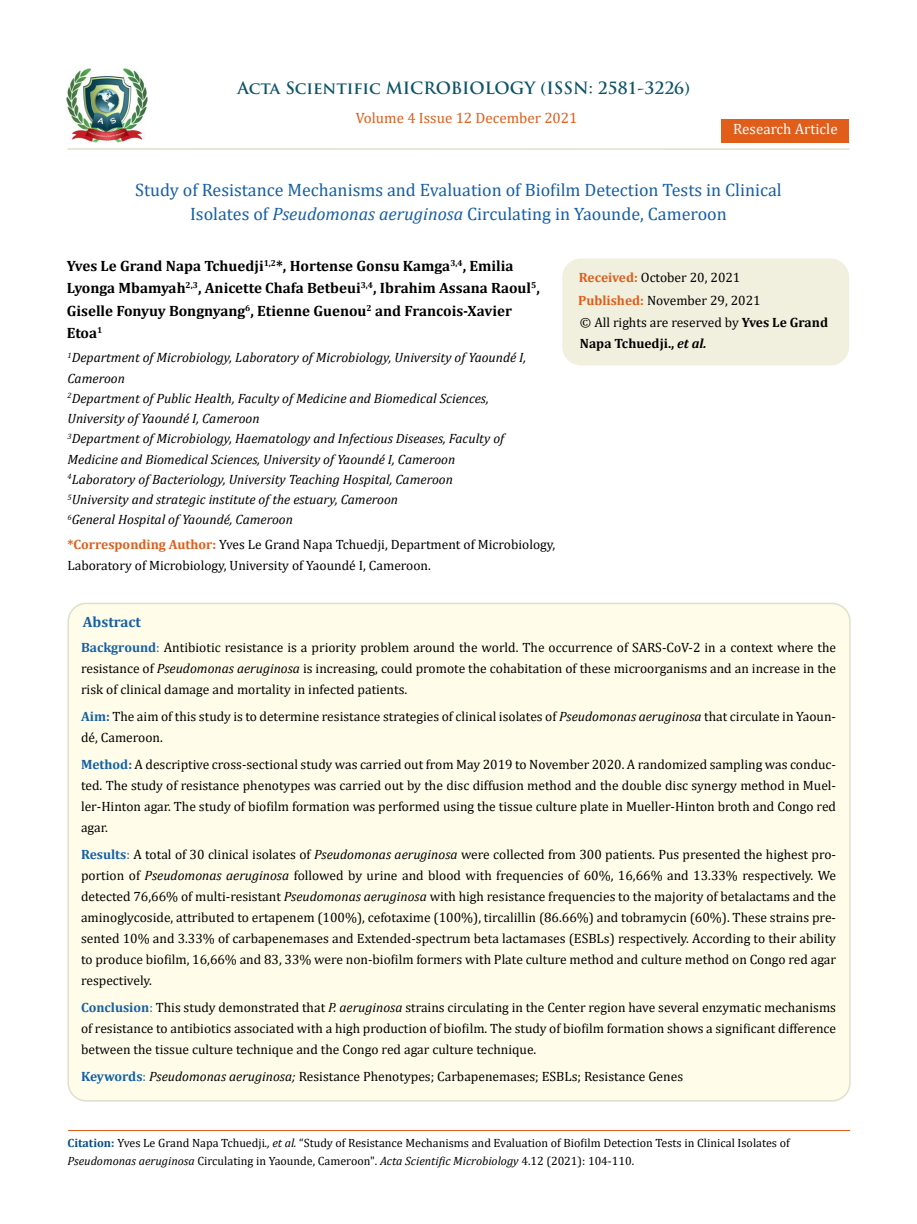
<style>
.page{position:relative;width:917px;height:1224px;background:#fff}
.page>*{position:absolute;margin:0;border:0;box-sizing:border-box;transform-origin:0 0}
.t1{font:18px/24px "Cambria";color:#1560a6;text-align:center}
.t2{font:700 16.5px "Trajan Pro";color:#0e546a}
.t3{font:700 15px/22.5px "Cambria";color:#000}
.t4{font:15px "Cambria";color:#e05d1a}
.t5{font:15px "Cambria";color:#fff}
.t6{font:700 15px "Cambria";color:#1560a6}
.t7{font:13.5px/21px "Cambria";color:#000;text-align:justify}
.t8{font:italic 13.5px/20.2px "Cambria";color:#000}
.t9{font:700 13.5px/21px "Cambria";color:#000}
.t10{font:12px/18px "Cambria";color:#000}
.s1{font-style:italic}
.s2{font-weight:700;color:#e05d1a}
.s3{font-weight:400}
.s4{font-weight:700;color:#1560a6}
.s5{color:#1560a6}
.s6{font-weight:700;color:#035089}
</style>
<div class="page">
<img style="left:67px;top:68px;width:80px;height:74px">
<div style="left:721px;top:119px;width:128px;height:23px;background:#e05d1a"></div>
<div style="left:563px;top:259px;width:285px;height:106px;background:#f1f0de;border-radius:18px"></div>
<div style="left:562px;top:259px;width:287px;height:106px;border:2px solid #f1f0de;border-radius:18px"></div>
<div style="left:68px;top:603px;width:781px;height:498px;background:#fffde9;border-radius:18px"></div>
<hr style="left:68px;top:1130px;width:781px;height:1px;background:#e05d1a">
<hr style="left:67px;top:148px;width:782px;height:2px;background:#e0dfcd">
<p class="t2" style="left:237px;top:77px;width:454px">Acta Scientific MICROBIOLOGY (ISSN: 2581-3226)</p>
<p class="t4" style="left:356px;top:109px;width:223px">Volume 4 Issue 12 December 2021</p>
<p class="t5" style="left:733px;top:120px;width:106px">Research Article</p>
<h1 class="t1" style="left:135px;top:178px;width:648px">Study of Resistance Mechanisms and Evaluation of Biofilm Detection Tests in Clinical<br>Isolates of <span class="s1">Pseudomonas aeruginosa</span> Circulating in Yaounde, Cameroon</h1>
<p class="t3" style="left:67px;top:254px;width:474px">Yves Le Grand Napa Tchuedji<sup>1,2</sup>*, Hortense Gonsu Kamga<sup>3,4</sup>, Emilia Lyonga Mbamyah<sup>2,3</sup>, Anicette Chafa Betbeui<sup>3,4</sup>, Ibrahim Assana Raoul<sup>5</sup>, Giselle Fonyuy Bongnyang<sup>6</sup>, Etienne Guenou<sup>2</sup> and Francois-Xavier Etoa<sup>1</sup></p>
<p class="t8" style="left:67px;top:347px;width:460px"><sup>1</sup>Department of Microbiology, Laboratory of Microbiology, University of Yaoundé I, Cameroon<br><sup>2</sup>Department of Public Health, Faculty of Medicine and Biomedical Sciences, University of Yaoundé I, Cameroon<br><sup>3</sup>Department of Microbiology, Haematology and Infectious Diseases, Faculty of Medicine and Biomedical Sciences, University of Yaoundé I, Cameroon <sup>4</sup>Laboratory of Bacteriology, University Teaching Hospital, Cameroon<br><sup>5</sup>University and strategic institute of the estuary, Cameroon<br><sup>6</sup>General Hospital of Yaoundé, Cameroon</p>
<p class="t7" style="left:67px;top:534px;width:489px"><span class="s2">*Corresponding Author:</span> Yves Le Grand Napa Tchuedji, Department of Microbiology,<br>Laboratory of Microbiology, University of Yaoundé I, Cameroon.</p>
<p class="t7" style="left:578px;top:266px;width:184px;line-height:23px"><span class="s2">Received:</span> October 20, 2021<br><span class="s2">Published:</span> November 29, 2021</p>
<p class="t9" style="left:580px;top:311px;width:250px"><span class="s3">© All rights are reserved by</span> Yves Le Grand<br>Napa Tchuedji., <span class="s1">et al.</span></p>
<p class="t6" style="left:83px;top:611px;width:60px">Abstract</p>
<p class="t7" style="left:81px;top:637px;width:756px"><span class="s4">Background</span><span class="s5">:</span> Antibiotic resistance is a priority problem around the world. The occurrence of SARS-CoV-2 in a context where the resistance of <span class="s1">Pseudomonas aeruginosa</span> is increasing, could promote the cohabitation of these microorganisms and an increase in the risk of clinical damage and mortality in infected patients.</p>
<p class="t7" style="left:81px;top:706px;width:756px"><span class="s4">Aim:</span> The aim of this study is to determine resistance strategies of clinical isolates of <span class="s1">Pseudomonas aeruginosa</span> that circulate in Yaoun&shy;dé, Cameroon.</p>
<p class="t7" style="left:81px;top:754px;width:756px"><span class="s4">Method:</span> A descriptive cross-sectional study was carried out from May 2019 to November 2020. A randomized sampling was conduc&shy;ted. The study of resistance phenotypes was carried out by the disc diffusion method and the double disc synergy method in Muel&shy;ler-Hinton agar. The study of biofilm formation was performed using the tissue culture plate in Mueller-Hinton broth and Congo red agar.</p>
<p class="t7" style="left:81px;top:844px;width:756px"><span class="s4">Results</span><span class="s5">:</span> A total of 30 clinical isolates of <span class="s1">Pseudomonas aeruginosa</span> were collected from 300 patients. Pus presented the highest pro&shy;portion of <span class="s1">Pseudomonas aeruginosa</span> followed by urine and blood with frequencies of 60%, 16,66% and 13.33% respectively. We detected 76,66% of multi-resistant <span class="s1">Pseudomonas aeruginosa</span> with high resistance frequencies to the majority of betalactams and the aminoglycoside, attributed to ertapenem (100%), cefotaxime (100%), tircalillin (86.66%) and tobramycin (60%). These strains pre&shy;sented 10% and 3.33% of carbapenemases and Extended-spectrum beta lactamases (ESBLs) respectively. According to their ability to produce biofilm, 16,66% and 83, 33% were non-biofilm formers with Plate culture method and culture method on Congo red agar respectively.</p>
<p class="t7" style="left:81px;top:997px;width:756px"><span class="s4">Conclusion</span><span class="s5">:</span> This study demonstrated that <span class="s1">P. aeruginosa</span> strains circulating in the Center region have several enzymatic mechanisms of resistance to antibiotics associated with a high production of biofilm. The study of biofilm formation shows a significant difference between the tissue culture technique and the Congo red agar culture technique.</p>
<p class="t7" style="left:81px;top:1066px;width:603px"><span class="s4">Keywords</span><span class="s5">:</span> <span class="s1">Pseudomonas aeruginosa;</span> Resistance Phenotypes; Carbapenemases; ESBLs; Resistance Genes</p>
<p class="t10" style="left:68px;top:1134px;width:723px"><span class="s6">Citation:</span> Yves Le Grand Napa Tchuedji<span class="s1">., et al.</span> “Study of Resistance Mechanisms and Evaluation of Biofilm Detection Tests in Clinical Isolates of<br><span class="s1">Pseudomonas aeruginosa</span> Circulating in Yaounde, Cameroon". <span class="s1">Acta Scientific Microbiology</span> 4.12 (2021): 104-110.</p>
</div>
